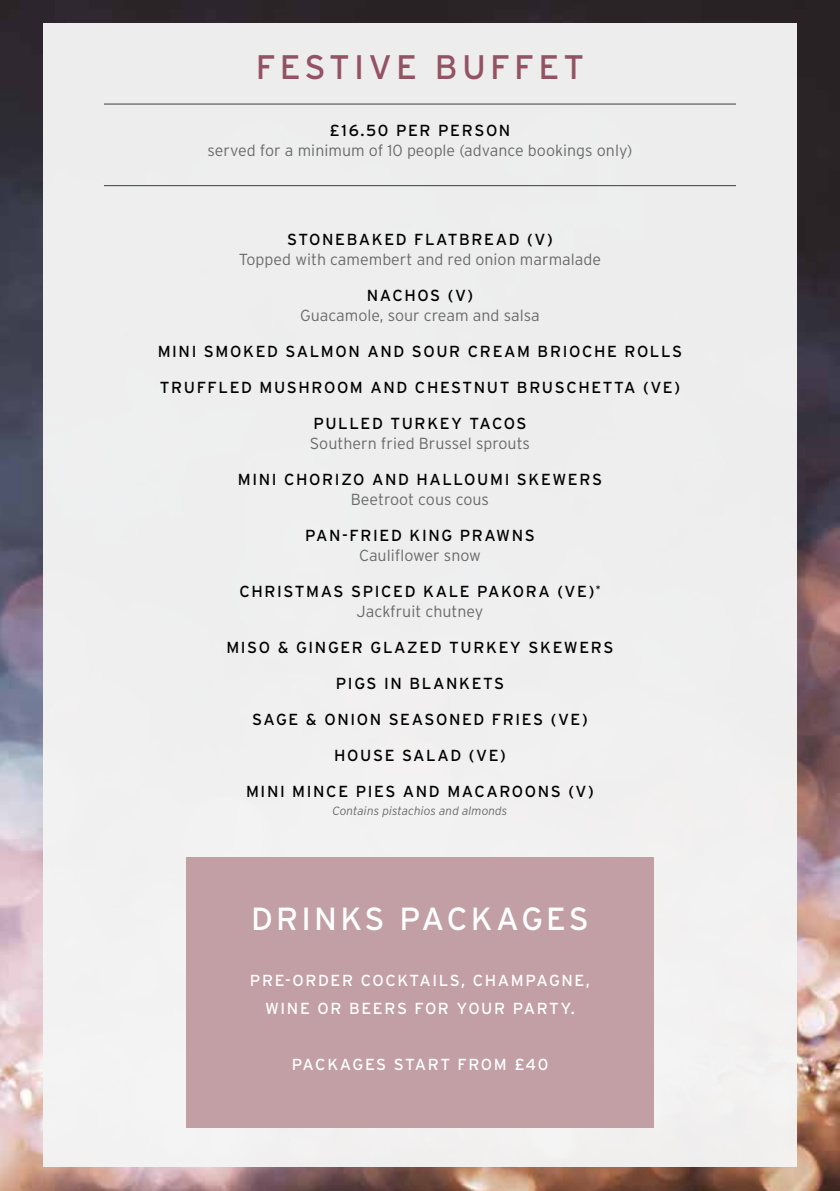
<style>
.page{position:relative;width:840px;height:1191px;background:#fff}
.page>*{position:absolute;margin:0;border:0;box-sizing:border-box;transform-origin:0 0}
.t1{font:34px "Interstate";letter-spacing:.125em;color:#945365}
.t2{font:32px "Interstate";letter-spacing:.1em;color:#fff}
.t3{font:16px/20px "Interstate";letter-spacing:.1em;color:#000;text-align:center}
.t4{font:300 16px "Interstate";color:#6b6b6a}
.t5{font:16px/28px "Interstate";letter-spacing:.1em;color:#fff;text-align:center}
.t6{font:italic 300 12px "Interstate";color:#6b6b6a}
.s1{font-weight:300;color:#6b6b6a}
</style>
<div class="page">
<img style="left:0;top:0;width:839px;height:1191px">
<div style="left:43px;top:24px;width:753px;height:1143px;background:#f4f4f4"></div>
<hr style="left:104px;top:104px;width:631px;height:1px;background:#3c3c3b">
<hr style="left:104px;top:185px;width:631px;height:1px;background:#3c3c3b">
<div style="left:186px;top:857px;width:467px;height:270px;background:#c29ea5"></div>
<h1 class="t1" style="left:255px;top:48px;width:330px">FESTIVE BUFFET</h1>
<p class="t3" style="left:329px;top:120px;width:182px">£16.50 PER PERSON</p>
<p class="t4" style="left:207px;top:141px;width:426px">served for a minimum of 10 people (advance bookings only)</p>
<p class="t3" style="left:287px;top:229px;width:267px">STONEBAKED FLATBREAD (V)</p>
<p class="t4" style="left:239px;top:249px;width:363px">Topped with camembert and red onion marmalade</p>
<p class="t3" style="left:366px;top:285px;width:108px">NACHOS (V)</p>
<p class="t4" style="left:300px;top:305px;width:241px">Guacamole, sour cream and salsa</p>
<p class="t3" style="left:158px;top:341px;width:525px">MINI SMOKED SALMON AND SOUR CREAM BRIOCHE ROLLS</p>
<p class="t3" style="left:160px;top:377px;width:521px">TRUFFLED MUSHROOM AND CHESTNUT BRUSCHETTA (VE)</p>
<p class="t3" style="left:313px;top:413px;width:215px">PULLED TURKEY TACOS</p>
<p class="t4" style="left:310px;top:433px;width:221px">Southern fried Brussel sprouts</p>
<p class="t3" style="left:238px;top:469px;width:365px">MINI CHORIZO AND HALLOUMI SKEWERS</p>
<p class="t4" style="left:351px;top:489px;width:139px">Beetroot cous cous</p>
<p class="t3" style="left:305px;top:525px;width:231px">PAN-FRIED KING PRAWNS</p>
<p class="t4" style="left:359px;top:545px;width:123px">Cauliflower snow</p>
<p class="t3" style="left:239px;top:581px;width:362px">CHRISTMAS SPICED KALE PAKORA (VE)<sup>*<br></sup><span class="s1">Jackfruit chutney</span></p>
<p class="t3" style="left:226px;top:637px;width:388px">MISO &amp; GINGER GLAZED TURKEY SKEWERS</p>
<p class="t3" style="left:336px;top:673px;width:169px">PIGS IN BLANKETS</p>
<p class="t3" style="left:252px;top:709px;width:337px">SAGE &amp; ONION SEASONED FRIES (VE)</p>
<p class="t3" style="left:334px;top:745px;width:173px">HOUSE SALAD (VE)</p>
<p class="t3" style="left:246px;top:781px;width:349px">MINI MINCE PIES AND MACAROONS (V)</p>
<p class="t6" style="left:332px;top:803px;width:176px">Contains pistachios and almonds</p>
<h2 class="t2" style="left:251px;top:900px;width:339px">DRINKS PACKAGES</h2>
<p class="t5" style="left:250px;top:965px;width:341px">PRE-ORDER COCKTAILS, CHAMPAGNE,<br>WINE OR BEERS FOR YOUR PARTY.</p>
<p class="t5" style="left:291px;top:1049px;width:258px">PACKAGES START FROM £40</p>
</div>
